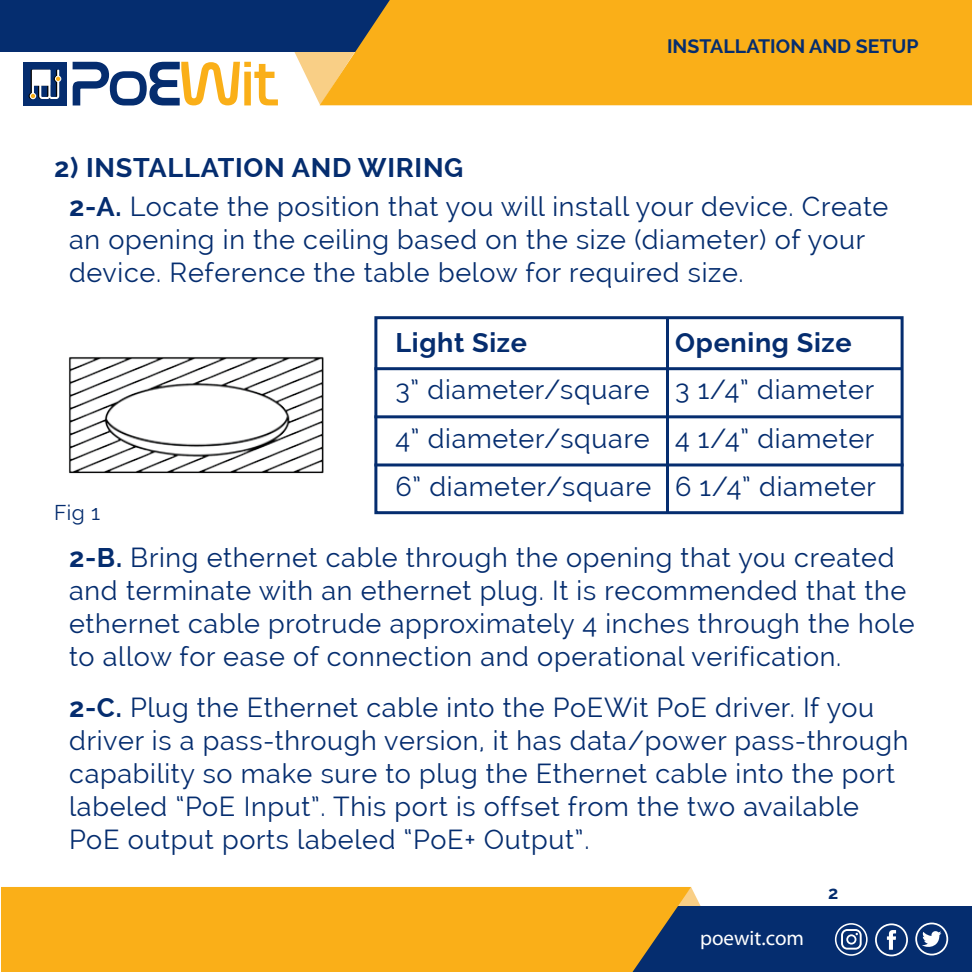
<style>
.page{position:relative;width:972px;height:972px;background:#fff}
.page>*{position:absolute;margin:0;border:0;box-sizing:border-box;transform-origin:0 0}
.Paragraph{font:27px/33px "Raleway";letter-spacing:.025em;color:#052d6f}
.Paragraph-2{font:700 27px "Raleway";letter-spacing:.025em;color:#052d6f}
.t1{font:21px "Myriad Pro";color:#fff}
.Paragraph-3{font:21px "Raleway";color:#052d6f}
.t2{font:700 19.5px "Raleway";color:#052d6f}
.Paragraph-4{font:700 18px "Raleway";color:#052d6f}
.s1{font-weight:700}
</style>
<div class="page">
<svg style="left:294px;top:52px;width:26px;height:53px"></svg>
<div style="left:0;top:0;width:972px;height:52px;background:#052d6f"></div>
<div style="left:320px;top:0;width:652px;height:105px;background:#faaf18"></div>
<svg style="left:691px;top:887px;width:11px;height:20px"></svg>
<div style="left:8px;top:907px;width:964px;height:65px;background:#052d6f"></div>
<div style="left:1px;top:887px;width:690px;height:85px;background:#faaf18"></div>
<svg style="left:915px;top:923px;width:33px;height:32px"></svg>
<svg style="left:875px;top:923px;width:33px;height:33px"></svg>
<svg style="left:835px;top:923px;width:33px;height:33px"></svg>
<div style="left:23px;top:62px;width:44px;height:43px;background:#052d6f"></div>
<svg style="left:73px;top:62px;width:205px;height:43px"></svg>
<svg style="left:29px;top:70px;width:32px;height:29px"></svg>
<div style="left:374px;top:316px;width:530px;height:198px;border:3px solid #052d6f"></div>
<hr style="left:666px;top:318px;width:3px;height:194px;background:#052d6f">
<hr style="left:374px;top:367px;width:528px;height:3px;background:#052d6f">
<hr style="left:374px;top:463px;width:530px;height:3px;background:#052d6f">
<hr style="left:374px;top:415px;width:528px;height:3px;background:#052d6f">
<img style="left:69px;top:357px;width:255px;height:117px">
<p class="t2" style="left:667px;top:35px;width:253px">INSTALLATION AND SETUP</p>
<p class="Paragraph-2" style="left:54px;top:152px;width:411px">2) INSTALLATION AND WIRING</p>
<p class="Paragraph" style="left:69px;top:190px;width:821px"><span class="s1">2-A.</span> Locate the position that you will install your device. Create an opening in the ceiling based on the size (diameter) of your device. Reference the table below for required size.</p>
<p class="Paragraph-3" style="left:54px;top:501px;width:48px">Fig 1</p>
<p class="Paragraph-2" style="left:395px;top:327px;width:133px">Light Size</p>
<p class="Paragraph" style="left:395px;top:373px;width:256px">3” diameter/square</p>
<p class="Paragraph" style="left:675px;top:373px;width:201px">3 1/4” diameter</p>
<p class="Paragraph" style="left:395px;top:422px;width:256px">4” diameter/square</p>
<p class="Paragraph" style="left:675px;top:422px;width:201px">4 1/4” diameter</p>
<p class="Paragraph" style="left:395px;top:470px;width:258px">6” diameter/square</p>
<p class="Paragraph" style="left:675px;top:470px;width:203px">6 1/4” diameter</p>
<p class="Paragraph-2" style="left:675px;top:327px;width:178px">Opening Size</p>
<p class="Paragraph" style="left:69px;top:541px;width:847px"><span class="s1">2-B.</span> Bring ethernet cable through the opening that you created and terminate with an ethernet plug. It is recommended that the ethernet cable protrude approximately 4 inches through the hole to allow for ease of connection and operational verification.</p>
<p class="Paragraph" style="left:69px;top:691px;width:841px"><span class="s1">2-C.</span> Plug the Ethernet cable into the PoEWit PoE driver. If you driver is a pass-through version, it has data/power pass-through capability so make sure to plug the Ethernet cable into the port labeled “PoE Input”. This port is offset from the two available PoE output ports labeled “PoE+ Output”.</p>
<p class="t1" style="left:700px;top:925px;width:105px">poewit.com</p>
<p class="Paragraph-4" style="left:828px;top:882px;width:12px">2</p>
</div>
